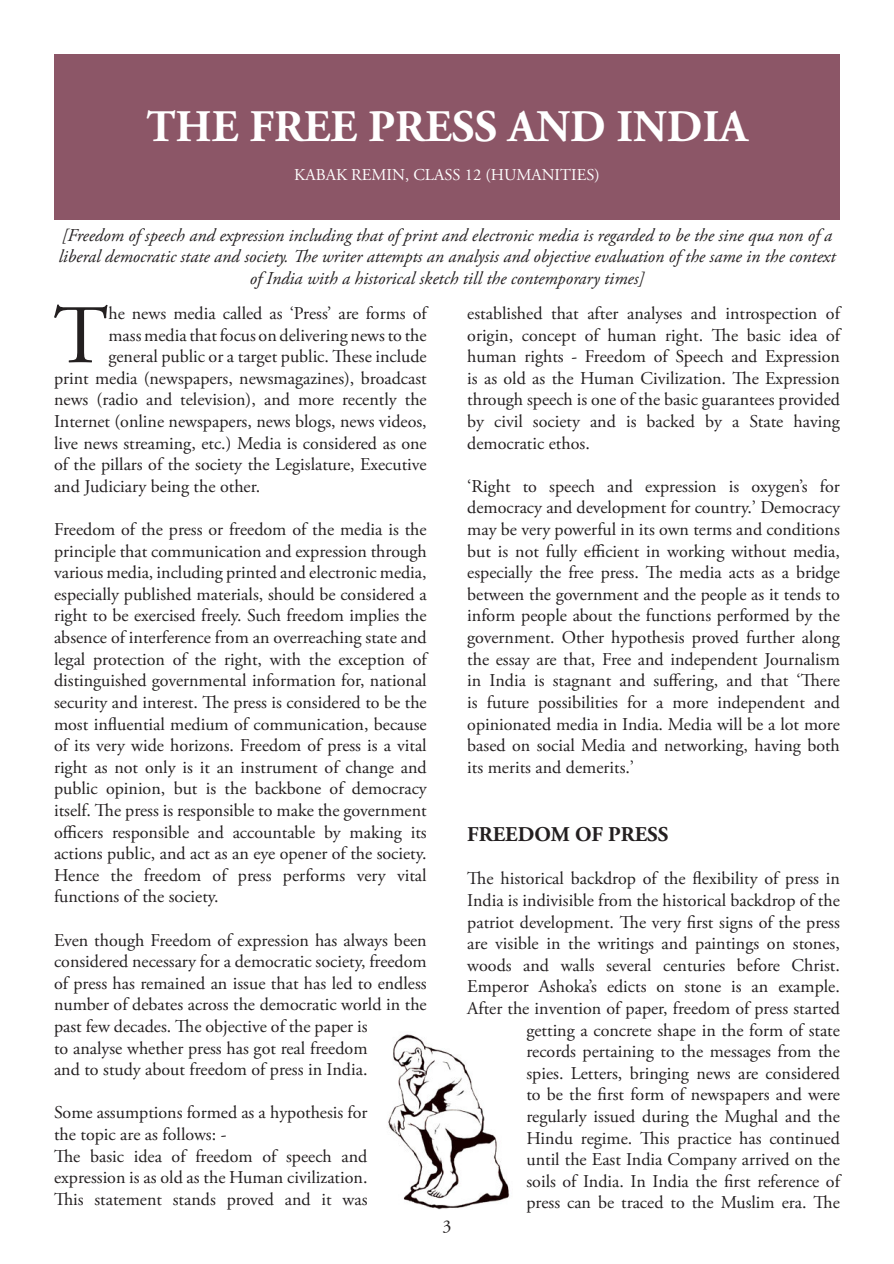
<style>
.page{position:relative;width:894px;height:1264px;background:#fff}
.page>*{position:absolute;margin:0;border:0;box-sizing:border-box;transform-origin:0 0}
.Drop_Caps{font:83.1px "Adobe Garamond Pro";color:#231f20}
.Heading{font:700 45px "Adobe Garamond Pro";color:#fff}
.Sub_heading{font:700 21px "Adobe Garamond Pro";color:#231f20}
.Body_copy{font:18px/21.6px "Adobe Garamond Pro";color:#231f20;text-align:justify}
.Drop_Caps-2{font:18px "Adobe Garamond Pro";color:#231f20}
.Abstract{font:italic 18px/21.6px "Adobe Garamond Pro";color:#231f20;text-align:center}
.NAME{font:16.5px "Adobe Garamond Pro";color:#fff}
</style>
<div class="page">
<div style="left:54px;top:54px;width:785px;height:165px;background:#8c5667"></div>
<img style="left:388px;top:1034px;width:122px;height:176px">
<p class="Heading" style="left:146px;top:100px;width:602px">THE FREE PRESS AND INDIA</p>
<p class="NAME" style="left:294px;top:165px;width:307px">KABAK REMIN, CLASS 12 (HUMANITIES)</p>
<p class="Abstract" style="left:58px;top:225px;width:778px">[Freedom of speech and expression including that of print and electronic media is regarded to be the sine qua non of a liberal democratic state and society. The writer attempts an analysis and objective evaluation of the same in the context of India with a historical sketch till the contemporary times]</p>
<p class="Drop_Caps" style="left:53px;top:286px;width:56px">T</p>
<p class="Drop_Caps-2" style="left:108px;top:302px;width:320px">he news media called as ‘Press’ are forms of</p>
<p class="Drop_Caps-2" style="left:108px;top:324px;width:320px">mass media that focus on delivering news to the</p>
<p class="Drop_Caps-2" style="left:108px;top:346px;width:320px">general public or a target public. These include</p>
<p class="Drop_Caps-2" style="left:54px;top:367px;width:374px">print media (newspapers, newsmagazines), broadcast</p>
<p class="Drop_Caps-2" style="left:54px;top:389px;width:374px">news (radio and television), and more recently the</p>
<p class="Drop_Caps-2" style="left:54px;top:410px;width:374px">Internet (online newspapers, news blogs, news videos,</p>
<p class="Drop_Caps-2" style="left:54px;top:432px;width:374px">live news streaming, etc.) Media is considered as one</p>
<p class="Drop_Caps-2" style="left:54px;top:454px;width:374px">of the pillars of the society the Legislature, Executive</p>
<p class="Drop_Caps-2" style="left:54px;top:475px;width:207px">and Judiciary being the other.</p>
<p class="Body_copy" style="left:54px;top:519px;width:374px">Freedom of the press or freedom of the media is the principle that communication and expression through various media, including printed and electronic media, especially published materials, should be considered a right to be exercised freely. Such freedom implies the absence of interference from an overreaching state and legal protection of the right, with the exception of distinguished governmental information for, national security and interest. The press is considered to be the most influential medium of communication, because of its very wide horizons. Freedom of press is a vital right as not only is it an instrument of change and public opinion, but is the backbone of democracy itself. The press is responsible to make the government officers responsible and accountable by making its actions public, and act as an eye opener of the society.<br>Hence the freedom of press performs very vital functions of the society.</p>
<p class="Body_copy" style="left:54px;top:929px;width:374px;text-align:left">Even though Freedom of expression has always been considered necessary for a democratic society, freedom of press has remained an issue that has led to endless number of debates across the democratic world in the past few decades. The objective of the paper is<br>to analyse whether press has got real freedom<br>and to study about freedom of press in India.</p>
<p class="Body_copy" style="left:54px;top:1102px;width:315px">Some assumptions formed as a hypothesis for the topic are as follows: -</p>
<p class="Body_copy" style="left:54px;top:1145px;width:315px">The basic idea of freedom of speech and expression is as old as the Human civilization.<br>This statement stands proved and it was</p>
<p class="Body_copy" style="left:442px;top:1216px;width:10px">3</p>
<p class="Body_copy" style="left:467px;top:303px;width:374px">established that after analyses and introspection of origin, concept of human right. The basic idea of human rights - Freedom of Speech and Expression is as old as the Human Civilization. The Expression through speech is one of the basic guarantees provided by civil society and is backed by a State having democratic ethos.</p>
<p class="Body_copy" style="left:467px;top:476px;width:374px">‘Right to speech and expression is oxygen’s for democracy and development for country.’ Democracy may be very powerful in its own terms and conditions but is not fully efficient in working without media, especially the free press. The media acts as a bridge between the government and the people as it tends to inform people about the functions performed by the government. Other hypothesis proved further along the essay are that, Free and independent Journalism in India is stagnant and suffering, and that ‘There is future possibilities for a more independent and opinionated media in India. Media will be a lot more based on social Media and networking, having both its merits and demerits.’</p>
<p class="Sub_heading" style="left:467px;top:822px;width:203px">FREEDOM OF PRESS</p>
<p class="Body_copy" style="left:467px;top:868px;width:374px;text-align:right">The historical backdrop of the flexibility of press in India is indivisible from the historical backdrop of the patriot development. The very first signs of the press are visible in the writings and paintings on stones, woods and walls several centuries before Christ.<br>Emperor Ashoka’s edicts on stone is an example.<br>After the invention of paper, freedom of press started getting a concrete shape in the form of state<br>records pertaining to the messages from the<br>spies. Letters, bringing news are considered<br>to be the first form of newspapers and were regularly issued during the Mughal and the<br>Hindu regime. This practice has continued<br>until the East India Company arrived on the<br>soils of India. In India the first reference of<br>press can be traced to the Muslim era. The</p>
</div>
